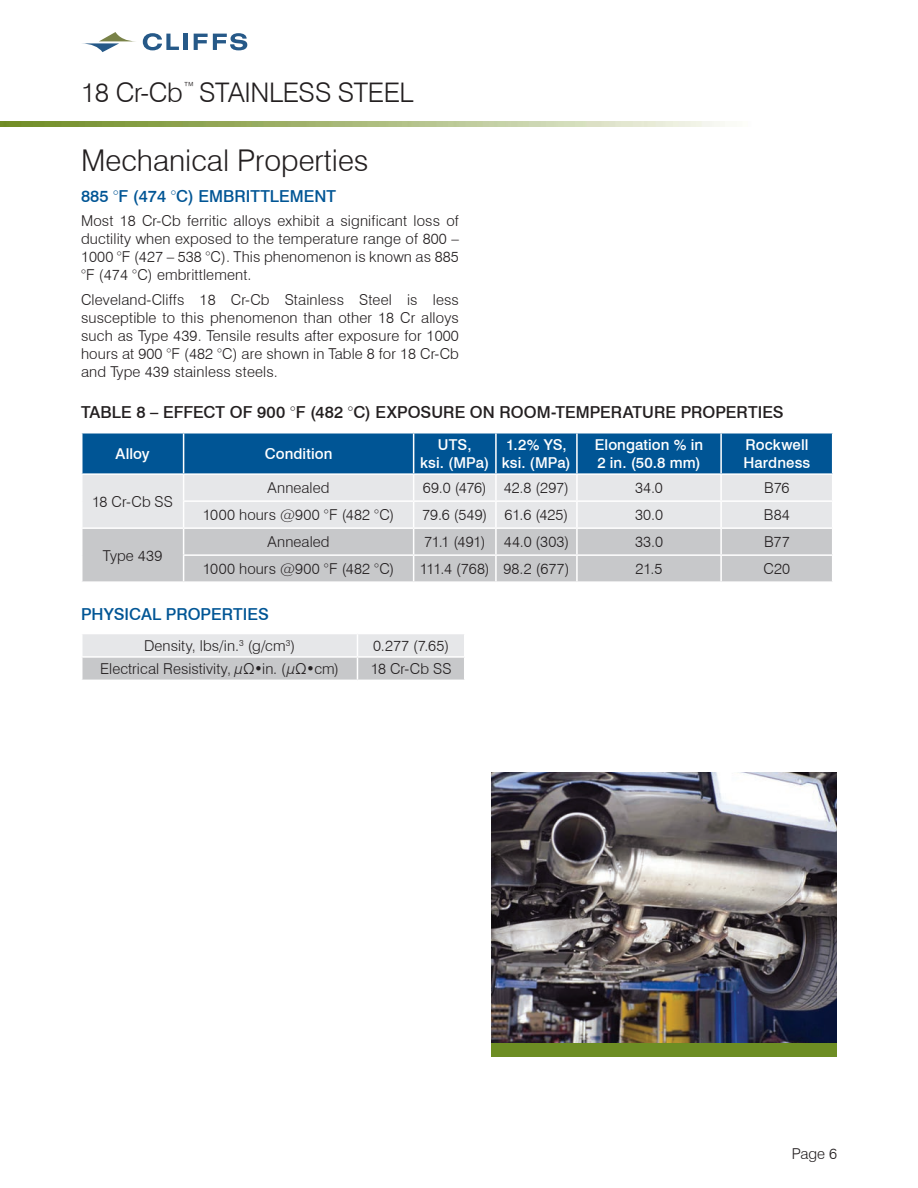
<style>
.page{position:relative;width:918px;height:1188px;background:#fff}
.page>*{position:absolute;margin:0;border:0;box-sizing:border-box;transform-origin:0 0}
.t1{font:300 30px "Swiss 721 BT";color:#231f20}
.t2{font:300 27px "Swiss 721 BT";letter-spacing:-.015em;color:#231f20}
.t3{font:500 16.5px "Swiss 721 BT";letter-spacing:.005em;color:#231f20}
.t4{font:500 16.5px "Swiss 721 BT";color:#005595}
.t5{font:300 15px/18px "Swiss 721 BT";letter-spacing:.01em;color:#231f20;text-align:justify}
.t6{font:500 15px/18px "Swiss 721 BT";letter-spacing:.005em;color:#fff}
.s1{font-weight:300}
</style>
<div class="page">
<img style="left:0;top:122px;width:725px;height:5px">
<svg style="left:143px;top:33px;width:36px;height:17px"></svg>
<hr style="left:184px;top:34px;width:4px;height:16px;background:#265988">
<svg style="left:194px;top:33px;width:53px;height:17px"></svg>
<svg style="left:82px;top:32px;width:54px;height:20px"></svg>
<svg style="left:81px;top:433px;width:752px;height:148px;background:#9fb6c9"></svg>
<svg style="left:82px;top:634px;width:383px;height:46px;background:#d8d9db"></svg>
<img style="left:492px;top:772px;width:345px;height:271px">
<div style="left:492px;top:1043px;width:345px;height:14px;background:#6d8d23"></div>
<h2 class="t2" style="left:81px;top:76px;width:334px">18 Cr-Cb<sup>™</sup> STAINLESS STEEL</h2>
<h1 class="t1" style="left:81px;top:142px;width:289px">Mechanical Properties</h1>
<p class="t4" style="left:81px;top:186px;width:257px">885 <span class="s1">°</span>F (474 <span class="s1">°</span>C) EMBRITTLEMENT</p>
<p class="t5" style="left:81px;top:212px;width:379px">Most 18 Cr-Cb ferritic alloys exhibit a significant loss of ductility when exposed to the temperature range of 800 – 1000 °F (427 – 538 °C). This phenomenon is known as 885 °F (474 °C) embrittlement.</p>
<p class="t5" style="left:81px;top:291px;width:379px">Cleveland-Cliffs 18 Cr-Cb Stainless Steel is less susceptible to this phenomenon than other 18 Cr alloys such as Type 439. Tensile results after exposure for 1000 hours at 900 °F (482 °C) are shown in Table 8 for 18 Cr-Cb and Type 439 stainless steels.</p>
<p class="t3" style="left:81px;top:402px;width:704px">TABLE 8 – EFFECT OF 900 <span class="s1">°</span>F (482 <span class="s1">°</span>C) EXPOSURE ON ROOM-TEMPERATURE PROPERTIES</p>
<p class="t6" style="left:116px;top:445px;width:36px">Alloy</p>
<p class="t6" style="left:265px;top:445px;width:69px">Condition</p>
<p class="t6" style="left:420px;top:436px;width:71px;text-align:center">UTS,<br>ksi. (MPa)</p>
<p class="t6" style="left:502px;top:436px;width:71px">1.2% YS, ksi. (MPa)</p>
<p class="t6" style="left:595px;top:436px;width:110px">Elongation % in<br>2 in. (50.8 mm)</p>
<p class="t6" style="left:743px;top:436px;width:69px">Rockwell<br>Hardness</p>
<p class="t5" style="left:92px;top:492px;width:82px">18 Cr-Cb SS</p>
<p class="t5" style="left:268px;top:479px;width:64px">Annealed</p>
<p class="t5" style="left:423px;top:479px;width:148px">69.0 (476) 42.8 (297)</p>
<p class="t5" style="left:635px;top:479px;width:29px">34.0</p>
<p class="t5" style="left:764px;top:479px;width:27px">B76</p>
<p class="t5" style="left:203px;top:506px;width:193px">1000 hours @900 °F (482 °C)</p>
<p class="t5" style="left:422px;top:506px;width:148px">79.6 (549) 61.6 (425)</p>
<p class="t5" style="left:635px;top:506px;width:29px">30.0</p>
<p class="t5" style="left:764px;top:506px;width:28px">B84</p>
<p class="t5" style="left:103px;top:546px;width:61px">Type 439</p>
<p class="t5" style="left:268px;top:533px;width:64px">Annealed</p>
<p class="t5" style="left:424px;top:533px;width:147px">71.1 (491) 44.0 (303)</p>
<p class="t5" style="left:635px;top:533px;width:30px">33.0</p>
<p class="t5" style="left:764px;top:533px;width:27px">B77</p>
<p class="t5" style="left:203px;top:560px;width:193px">1000 hours @900 °F (482 °C)</p>
<p class="t5" style="left:420px;top:560px;width:151px">111.4 (768) 98.2 (677)</p>
<p class="t5" style="left:636px;top:560px;width:28px">21.5</p>
<p class="t5" style="left:764px;top:560px;width:28px">C20</p>
<p class="t4" style="left:81px;top:604px;width:189px">PHYSICAL PROPERTIES</p>
<p class="t5" style="left:144px;top:636px;width:153px">Density, lbs/in.<sup>3</sup> (g/cm<sup>3</sup>)</p>
<p class="t5" style="left:373px;top:636px;width:78px">0.277 (7.65)</p>
<p class="t5" style="left:100px;top:660px;width:240px">Electrical Resistivity, µΩ•in. (µΩ•cm)</p>
<p class="t5" style="left:371px;top:660px;width:82px">18 Cr-Cb SS</p>
<p class="t5" style="left:792px;top:1144px;width:47px">Page 6</p>
</div>
